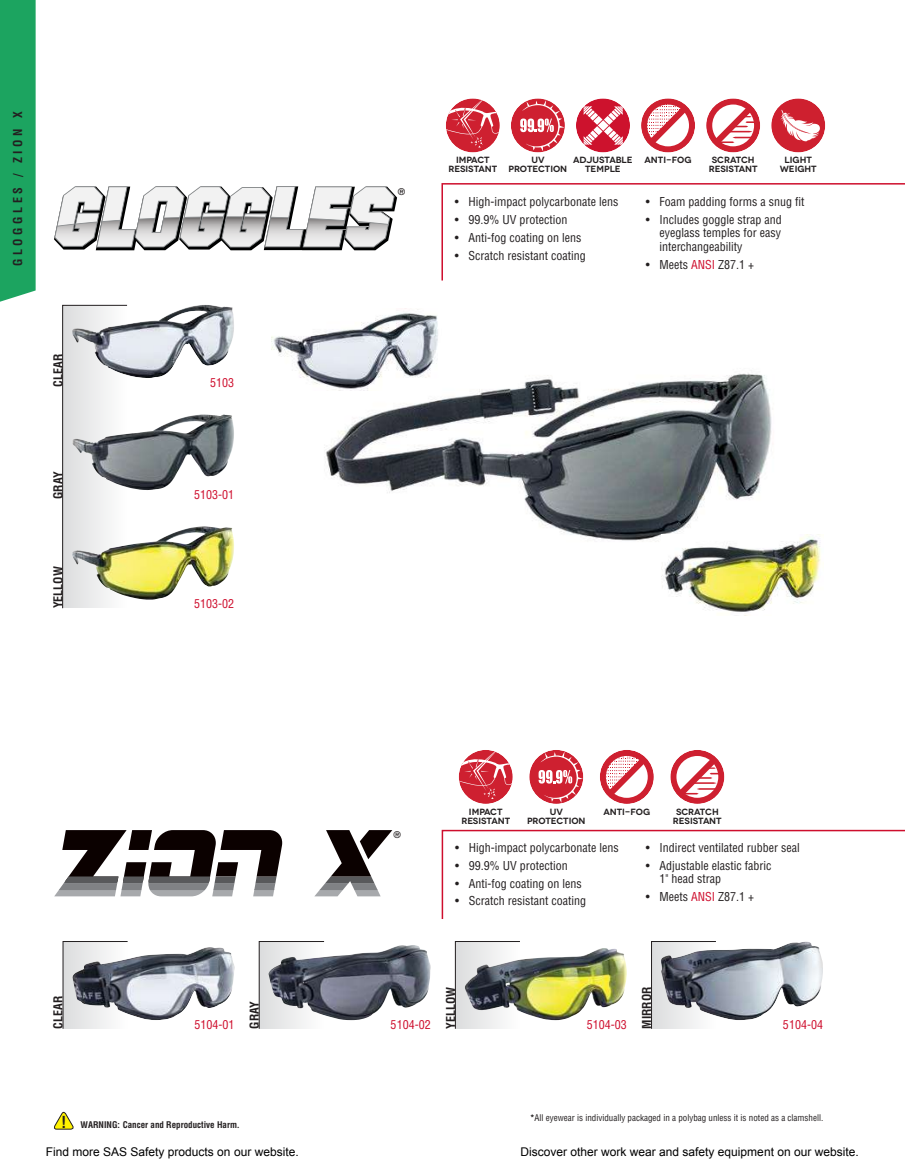
<style>
.page{position:relative;width:905px;height:1175px;background:#fff}
.page>*{position:absolute;margin:0;border:0;box-sizing:border-box;transform-origin:0 0}
.t1{font:condensed 12px/13.5px "Helvetica LT Std";color:#231f20;text-align:justify}
.t2{font:12px "Arial";color:#000}
.t3{font:condensed 12px "Helvetica LT Std";color:#ce0e2d}
.t4{font:700 condensed 12px "Helvetica LT Std";color:#231f20}
.t5{font:700 condensed 12px "Helvetica LT Std";letter-spacing:.3em;color:#231f20}
.t6{font:600 9px/9px "Novecentowide";color:#231f20;text-align:center}
.t7{font:condensed 9px "Helvetica LT Std";color:#231f20}
.t8{font:700 condensed 9px "Helvetica LT Std";color:#231f20}
.s1{color:#ce0e2d}
.s2{font-size:16.2px}
.s3{font-family:"Minion Pro";font-stretch:normal}
.s4{font-weight:700}
</style>
<div class="page">
<img style="left:324px;top:373px;width:448px;height:169px">
<img style="left:271px;top:309px;width:170px;height:82px">
<img style="left:661px;top:534px;width:160px;height:78px">
<svg style="left:441px;top:183px;width:463px;height:98px"></svg>
<img style="left:128px;top:414px;width:106px;height:76px">
<div style="left:59px;top:295px;width:189px;height:85px;background:#231f20;opacity:.25"></div>
<img style="left:128px;top:526px;width:106px;height:73px">
<svg style="left:62px;top:304px;width:66px;height:305px"></svg>
<svg style="left:54px;top:1111px;width:20px;height:18px"></svg>
<svg style="left:62px;top:1020px;width:47px;height:9px"></svg>
<div style="left:60px;top:936px;width:189px;height:84px;background:#231f20;opacity:.25"></div>
<div style="left:648px;top:929px;width:189px;height:92px;background:#231f20;opacity:.25"></div>
<svg style="left:650px;top:940px;width:66px;height:89px"></svg>
<img style="left:520px;top:948px;width:107px;height:72px">
<svg style="left:454px;top:941px;width:66px;height:88px"></svg>
<img style="left:325px;top:945px;width:105px;height:75px">
<svg style="left:258px;top:941px;width:67px;height:88px"></svg>
<svg style="left:441px;top:829px;width:463px;height:90px"></svg>
<svg style="left:54px;top:186px;width:343px;height:64px"></svg>
<svg style="left:315px;top:830px;width:77px;height:66px"></svg>
<svg style="left:54px;top:830px;width:228px;height:66px"></svg>
<div style="left:446px;top:98px;width:54px;height:54px;background:#ce2030;border-radius:50%"></div>
<svg style="left:446px;top:100px;width:53px;height:47px"></svg>
<div style="left:511px;top:98px;width:54px;height:54px;background:#ce2030;border-radius:50%"></div>
<svg style="left:520px;top:100px;width:44px;height:51px"></svg>
<div style="left:576px;top:98px;width:54px;height:54px;background:#cd122d;border-radius:50%"></div>
<svg style="left:583px;top:106px;width:39px;height:39px"></svg>
<svg style="left:641px;top:98px;width:54px;height:54px"></svg>
<svg style="left:706px;top:98px;width:54px;height:54px"></svg>
<div style="left:771px;top:98px;width:54px;height:54px;background:#ce202f;border-radius:50%"></div>
<svg style="left:780px;top:110px;width:39px;height:31px"></svg>
<div style="left:458px;top:750px;width:54px;height:54px;background:#ce2030;border-radius:50%"></div>
<svg style="left:459px;top:751px;width:53px;height:48px"></svg>
<div style="left:529px;top:750px;width:54px;height:54px;background:#ce2030;border-radius:50%"></div>
<svg style="left:538px;top:751px;width:45px;height:51px"></svg>
<svg style="left:600px;top:750px;width:53px;height:54px"></svg>
<svg style="left:670px;top:750px;width:54px;height:54px"></svg>
<div style="left:0;top:0;width:36px;height:302px;background:#1ca460"></div>
<p class="t5" style="left:10px;top:266px;width:156px;rotate:-90deg">GLOGGLES / ZION X</p>
<p class="t4" style="left:51px;top:387px;width:34px;rotate:-90deg">CLEAR</p>
<p class="t4" style="left:51px;top:499px;width:29px;rotate:-90deg">GRAY</p>
<p class="t4" style="left:51px;top:608px;width:43px;rotate:-90deg">YELLOW</p>
<p class="t3" style="left:210px;top:375px;width:25px">5103</p>
<p class="t3" style="left:194px;top:487px;width:41px">5103-01</p>
<p class="t3" style="left:194px;top:596px;width:41px">5103-02</p>
<p class="t8" style="left:398px;top:186px;width:9px">®</p>
<p class="t6" style="left:448px;top:155px;width:50px">IMPACT<br>RESISTANT</p>
<p class="t6" style="left:508px;top:155px;width:60px">UV<br>PROTECTION</p>
<p class="t6" style="left:573px;top:155px;width:61px">ADJUSTABLE<br>TEMPLE</p>
<p class="t6" style="left:644px;top:155px;width:48px">ANTI-FOG</p>
<p class="t6" style="left:708px;top:155px;width:50px">SCRATCH<br>RESISTANT</p>
<p class="t6" style="left:779px;top:155px;width:38px">LIGHT<br>WEIGHT</p>
<p class="t1" style="left:455px;top:195px;width:165px">• High-impact polycarbonate lens</p>
<p class="t1" style="left:455px;top:213px;width:114px">• 99.9% UV protection</p>
<p class="t1" style="left:455px;top:230px;width:128px">• Anti-fog coating on lens</p>
<p class="t1" style="left:455px;top:248px;width:132px">• Scratch resistant coating</p>
<p class="t1" style="left:646px;top:195px;width:160px">• Foam padding forms a snug fit</p>
<p class="t1" style="left:659px;top:213px;width:124px;text-indent:-14px">• Includes goggle strap and eyeglass temples for easy interchangeability</p>
<p class="t1" style="left:646px;top:257px;width:110px">• Meets <span class="s1">ANSI</span> Z87.1 +</p>
<p class="t6" style="left:461px;top:807px;width:50px">IMPACT<br>RESISTANT</p>
<p class="t6" style="left:527px;top:807px;width:60px">UV<br>PROTECTION</p>
<p class="t6" style="left:603px;top:807px;width:48px">ANTI-FOG</p>
<p class="t6" style="left:673px;top:807px;width:50px">SCRATCH<br>RESISTANT</p>
<p class="t8" style="left:393px;top:828px;width:9px">®</p>
<p class="t1" style="left:455px;top:840px;width:165px">• High-impact polycarbonate lens</p>
<p class="t1" style="left:455px;top:858px;width:114px">• 99.9% UV protection</p>
<p class="t1" style="left:455px;top:876px;width:128px">• Anti-fog coating on lens</p>
<p class="t1" style="left:455px;top:894px;width:132px">• Scratch resistant coating</p>
<p class="t1" style="left:645px;top:840px;width:155px">• Indirect ventilated rubber seal</p>
<p class="t1" style="left:659px;top:858px;width:113px;text-indent:-14px">• Adjustable elastic fabric<br>1" head strap</p>
<p class="t1" style="left:645px;top:890px;width:110px">• Meets <span class="s1">ANSI</span> Z87.1 +</p>
<p class="t4" style="left:51px;top:1028px;width:34px;rotate:-90deg">CLEAR</p>
<p class="t3" style="left:194px;top:1016px;width:41px">5104-01</p>
<p class="t4" style="left:247px;top:1028px;width:29px;rotate:-90deg">GRAY</p>
<p class="t3" style="left:390px;top:1016px;width:41px">5104-02</p>
<p class="t4" style="left:443px;top:1028px;width:43px;rotate:-90deg">YELLOW</p>
<p class="t3" style="left:587px;top:1016px;width:41px">5104-03</p>
<p class="t4" style="left:639px;top:1028px;width:43px;rotate:-90deg">MIRROR</p>
<p class="t3" style="left:783px;top:1016px;width:41px">5104-04</p>
<p class="t8" style="left:61px;top:1118px;width:180px"><span class="s2">!</span> WARNING: Cancer and Reproductive Harm<span class="s3">.</span></p>
<p class="t7" style="left:530px;top:1112px;width:295px"><span class="s4">*</span>All eyewear is individually packaged in a polybag unless it is noted as a clamshell.</p>
<p class="t2" style="left:46px;top:1143px;width:254px">Find more SAS Safety products on our website.</p>
<p class="t2" style="left:520px;top:1143px;width:340px">Discover other work wear and safety equipment on our website.</p>
</div>
